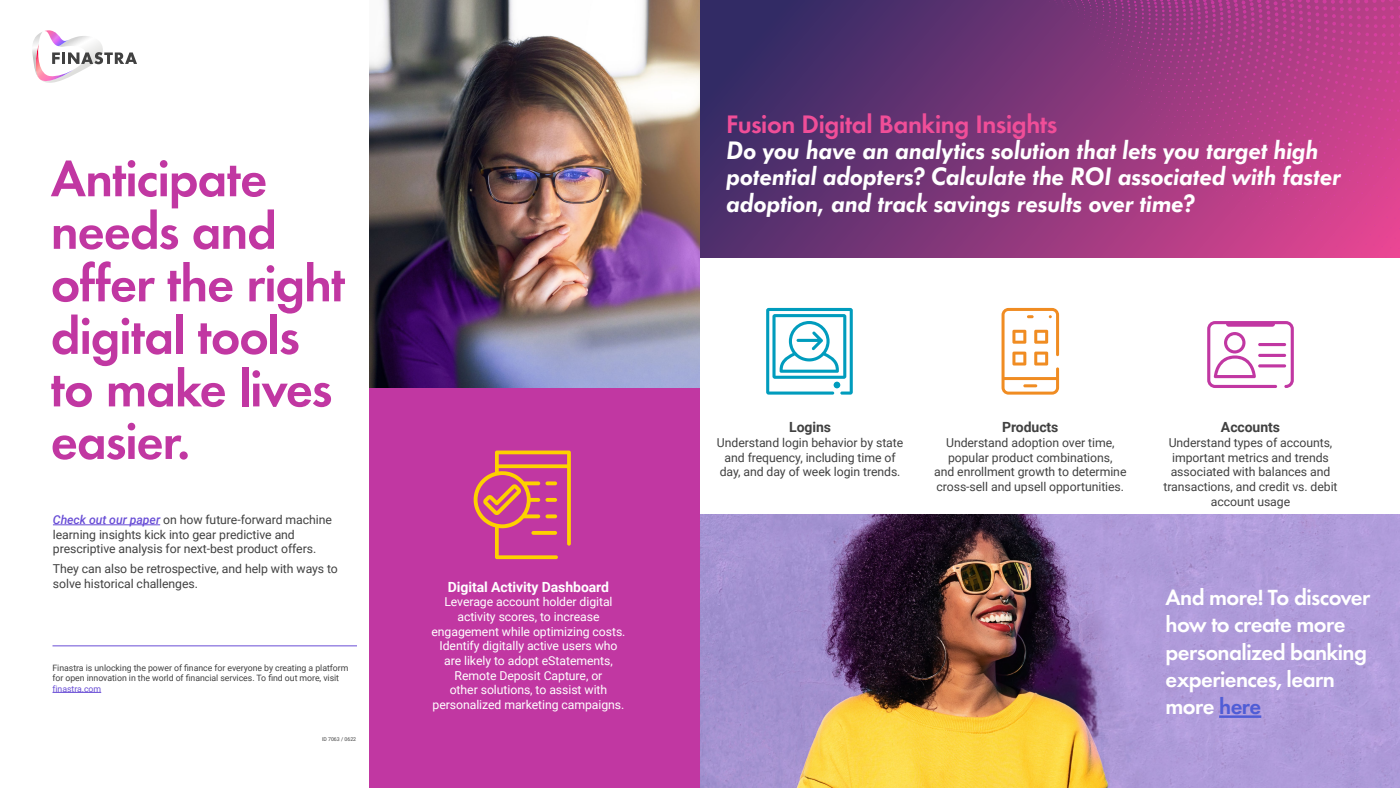
<style>
.page{position:relative;width:1400px;height:788px;background:#fff}
.page>*{position:absolute;margin:0;border:0;box-sizing:border-box;transform-origin:0 0}
.t1{font:600 52.5px/52.5px "Futura EF";letter-spacing:-.02em;color:#c137a2}
.t2{font:italic 600 26.25px/26.2px "Futura EF";letter-spacing:-.015em;color:#fff}
.t3{font:600 26.25px "Futura EF";letter-spacing:-.015em;color:#f04e98}
.t4{font:600 22.75px/27.3px "Futura EF";letter-spacing:-.025em;color:#fff}
.t5{font:700 14px "Roboto";letter-spacing:-.005em;color:#fff}
.t6{font:700 14px "Roboto";letter-spacing:-.005em;color:#414141}
.t7{font:12.25px/14.7px "Roboto";letter-spacing:-.005em;color:#414141;text-align:center}
.t8{font:12.25px/14.7px "Roboto";letter-spacing:-.005em;color:#fff;text-align:center}
.t9{font:8.75px/10.5px "Roboto";letter-spacing:-.005em;color:#414141}
.t10{font:8.75px "Roboto";letter-spacing:-.005em;color:#694ed6}
.t11{font:5.25px "Roboto";letter-spacing:-.005em;color:#414141}
.s1{font-weight:500;font-style:italic;color:#694ed6}
.s2{color:#4f5cd6}
</style>
<div class="page">
<img style="left:370px;top:0;width:330px;height:388px">
<div style="left:370px;top:388px;width:330px;height:400px;background:#c137a2"></div>
<img style="left:700px;top:514px;width:700px;height:274px">
<svg style="left:700px;top:0;width:700px;height:257px;background:#85377a"></svg>
<svg style="left:1225px;top:0;width:175px;height:4px"></svg>
<hr style="left:52px;top:645px;width:305px;height:1px;background:#694ed6">
<hr style="left:1219px;top:715px;width:42px;height:2px;background:#4f5cd6">
<hr style="left:53px;top:524px;width:107px;height:1px;background:#694ed6">
<svg style="left:1207px;top:321px;width:87px;height:67px"></svg>
<svg style="left:766px;top:308px;width:87px;height:86px"></svg>
<svg style="left:1002px;top:308px;width:57px;height:86px"></svg>
<svg style="left:474px;top:450px;width:97px;height:109px"></svg>
<svg style="left:32px;top:30px;width:105px;height:53px"></svg>
<hr style="left:52px;top:692px;width:49px;height:1px;background:#694ed6">
<h1 class="t1" style="left:51px;top:152px;width:296px">Anticipate needs and offer the right digital tools to make lives easier.</h1>
<p class="t7" style="left:53px;top:511px;width:280px;text-align:left"><span class="s1">Check out our paper</span> on how future-forward machine learning insights kick into gear predictive and prescriptive analysis for next-best product offers.</p>
<p class="t7" style="left:53px;top:561px;width:287px;text-align:left">They can also be retrospective, and help with ways to solve historical challenges.</p>
<p class="t9" style="left:52px;top:662px;width:297px">Finastra is unlocking the power of finance for everyone by creating a platform for open innovation in the world of financial services. To find out more, visit</p>
<p class="t10" style="left:52px;top:682px;width:50px">finastra.com</p>
<p class="t11" style="left:322px;top:735px;width:36px">ID 7063 / 0622</p>
<p class="t5" style="left:448px;top:576px;width:163px">Digital Activity Dashboard</p>
<p class="t8" style="left:432px;top:594px;width:195px">Leverage account holder digital activity scores, to increase engagement while optimizing costs.<br>Identify digitally active users who are likely to adopt eStatements, Remote Deposit Capture, or<br>other solutions, to assist with personalized marketing campaigns.</p>
<h2 class="t3" style="left:726px;top:108px;width:333px">Fusion Digital Banking Insights</h2>
<h2 class="t2" style="left:726px;top:137px;width:616px">Do you have an analytics solution that lets you target high potential adopters? Calculate the ROI associated with faster adoption, and track savings results over time?</h2>
<p class="t6" style="left:789px;top:417px;width:43px">Logins</p>
<p class="t7" style="left:717px;top:434px;width:188px">Understand login behavior by state and frequency, including time of day, and day of week login trends.</p>
<p class="t6" style="left:1002px;top:417px;width:58px">Products</p>
<p class="t7" style="left:934px;top:434px;width:194px">Understand adoption over time, popular product combinations,<br>and enrollment growth to determine cross-sell and upsell opportunities.</p>
<p class="t6" style="left:1221px;top:417px;width:61px">Accounts</p>
<p class="t7" style="left:1163px;top:434px;width:176px">Understand types of accounts, important metrics and trends associated with balances and transactions, and credit vs. debit account usage</p>
<h3 class="t4" style="left:1166px;top:583px;width:206px">And more! To discover how to create more personalized banking experiences, learn more <span class="s2">here</span></h3>
</div>
